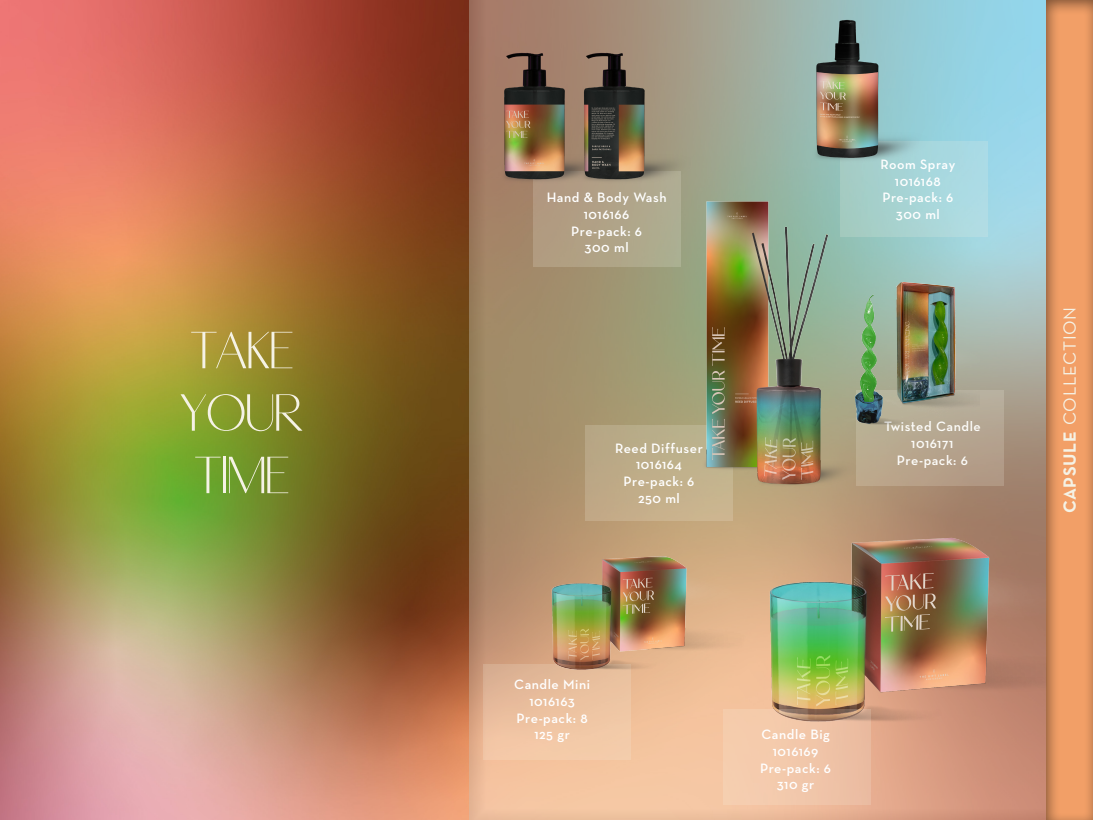
<style>
.page{position:relative;width:1093px;height:820px;background:#fff}
.page>*{position:absolute;margin:0;border:0;box-sizing:border-box;transform-origin:0 0}
.t1{font:52px/62.4px "Starsight";color:#f5f2e5}
.t2{font:18px "Neutra Text";letter-spacing:.04em;color:#f5f2e5}
.t3{font:600 13.84px/16.6px "Neutra Text";letter-spacing:.04em;color:#fff;text-align:center}
.s1{font-weight:700}
</style>
<div class="page">
<img style="left:0;top:0;width:466px;height:819px">
<div style="left:466px;top:0;width:621px;height:819px;background:#000;opacity:.4"></div>
<div style="left:1043px;top:0;width:50px;height:819px;background:#000;opacity:.5"></div>
<img style="left:720px;top:474px;width:326px;height:252px">
<div style="left:840px;top:141px;width:148px;height:95px;background:#abdae1"></div>
<div style="left:533px;top:171px;width:147px;height:95px;background:#b19e83"></div>
<div style="left:483px;top:663px;width:147px;height:96px;background:linear-gradient(to right,#e9bc9d,#f1c9a6)"></div>
<svg style="left:723px;top:709px;width:147px;height:95px;background:#ecc1a4"></svg>
<div style="left:585px;top:425px;width:148px;height:95px;background:#b8a785"></div>
<img style="left:504px;top:491px;width:243px;height:187px">
<div style="left:856px;top:390px;width:147px;height:96px;background:linear-gradient(to bottom,#b8b09f,#b29882)"></div>
<img style="left:613px;top:177px;width:316px;height:327px">
<img style="left:757px;top:0;width:173px;height:181px">
<img style="left:458px;top:23px;width:233px;height:177px">
<img style="left:841px;top:254px;width:138px;height:184px">
<h1 class="t1" style="left:180px;top:321px;width:125px">TAKE<br>YOUR<br>TIME</h1>
<p class="t3" style="left:547px;top:189px;width:121px">Hand &amp; Body Wash<br>1016166<br>Pre-pack: 6<br>300 ml</p>
<p class="t3" style="left:615px;top:439px;width:89px">Reed Diffuser<br>1016164<br>Pre-pack: 6<br>250 ml</p>
<p class="t3" style="left:880px;top:156px;width:76px">Room Spray<br>1016168<br>Pre-pack: 6<br>300 ml</p>
<p class="t3" style="left:884px;top:418px;width:98px">Twisted Candle<br>1016171<br>Pre-pack: 6</p>
<p class="t3" style="left:514px;top:675px;width:77px">Candle Mini<br>1016163<br>Pre-pack: 8<br>125 gr</p>
<p class="t3" style="left:760px;top:725px;width:72px">Candle Big<br>1016169<br>Pre-pack: 6<br>310 gr</p>
<h2 class="t2" style="left:1059px;top:513px;width:208px;rotate:-90deg"><span class="s1">CAPSULE</span> COLLECTION</h2>
</div>
